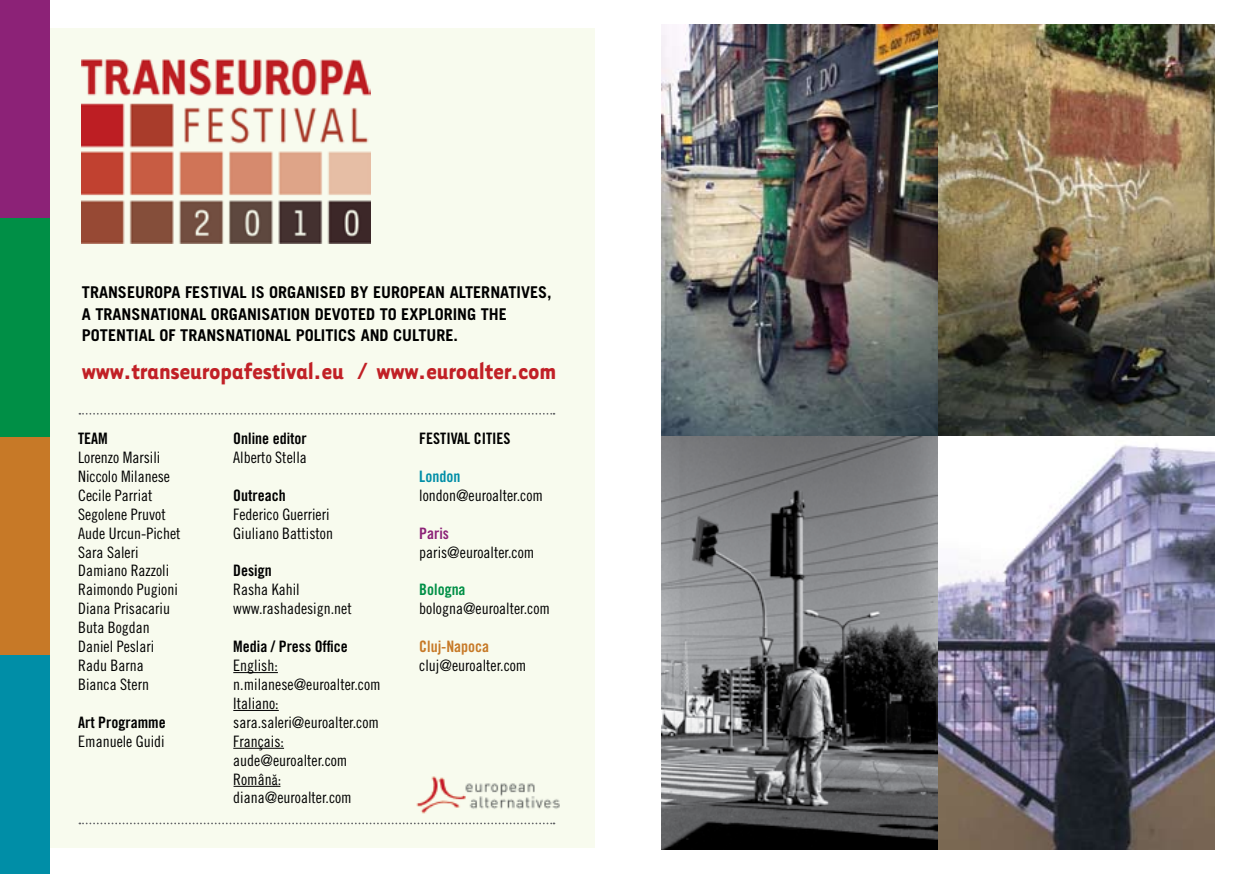
<style>
.page{position:relative;width:1241px;height:874px;background:#fff}
.page>*{position:absolute;margin:0;border:0;box-sizing:border-box;transform-origin:0 0}
.t1{font:700 26.95px "Tarzana Narrow";letter-spacing:-.01em;color:#c12026}
.t2{font:700 16.28px "Trade Gothic";color:#000}
.t3{font:15.75px/18.9px "Trade Gothic Cond Eighteen";color:#000}
.t4{font:15.75px "Trade Gothic Bold Cond Twenty";color:#000}
.t5{font:15.75px "Trade Gothic Bold Cond Twenty";color:#c77927}
.t6{font:15.75px "Trade Gothic Bold Cond Twenty";color:#008f46}
.t7{font:15.75px "Trade Gothic Bold Cond Twenty";color:#008ea7}
.t8{font:15.75px "Trade Gothic Bold Cond Twenty";color:#8c2277}
.s1{font-family:"Helvetica";font-size:14.53px}
</style>
<div class="page">
<div style="left:50px;top:29px;width:544px;height:818px;background:#f8fbee"></div>
<img style="left:661px;top:25px;width:553px;height:823px">
<img style="left:82px;top:60px;width:289px;height:183px">
<svg style="left:79px;top:413px;width:475px;height:1px"></svg>
<div style="left:0;top:0;width:50px;height:218px;background:#8c2277"></div>
<div style="left:0;top:218px;width:50px;height:219px;background:#008f46"></div>
<div style="left:0;top:437px;width:50px;height:218px;background:#c77927"></div>
<div style="left:0;top:655px;width:50px;height:218px;background:#008ea7"></div>
<svg style="left:79px;top:822px;width:475px;height:1px"></svg>
<img style="left:416px;top:776px;width:144px;height:38px">
<hr style="left:233px;top:785px;width:47px;height:1px;background:#000">
<hr style="left:233px;top:671px;width:45px;height:1px;background:#000">
<hr style="left:233px;top:709px;width:46px;height:1px;background:#000">
<hr style="left:233px;top:747px;width:51px;height:1px;background:#000">
<p class="t2" style="left:82px;top:282px;width:119px">TRANSEUROPA FESTIVAL</p>
<p class="t2" style="left:251px;top:282px;width:28px">IS ORGANISED</p>
<p class="t2" style="left:350px;top:282px;width:41px">BY EUROPEAN</p>
<p class="t2" style="left:449px;top:282px;width:18px">ALTERNATIVES</p>
<p class="t2" style="left:547px;top:282px;width:6px">,</p>
<p class="t2" style="left:82px;top:304px;width:24px">A TRANSNATIONAL</p>
<p class="t2" style="left:211px;top:304px;width:10px">ORGANISATION</p>
<p class="t2" style="left:314px;top:304px;width:10px">DEVOTED</p>
<p class="t2" style="left:379px;top:304px;width:48px">TO EXPLORING</p>
<p class="t2" style="left:480px;top:304px;width:10px">THE</p>
<p class="t2" style="left:82px;top:325px;width:9px">POTENTIAL</p>
<p class="t2" style="left:159px;top:325px;width:31px">OF TRANSNATIONAL</p>
<p class="t2" style="left:296px;top:325px;width:9px">POLITICS</p>
<p class="t2" style="left:360px;top:325px;width:10px">AND</p>
<p class="t2" style="left:393px;top:325px;width:10px">CULTURE</p>
<p class="t2" style="left:453px;top:325px;width:6px">.</p>
<h1 class="t1" style="left:82px;top:354px;width:475px">www.transeuropafestival.eu / www.euroalter.com</h1>
<p class="t4" style="left:78px;top:428px;width:31px">TEAM</p>
<p class="t3" style="left:78px;top:447px;width:104px">Lorenzo Marsili<br>Niccolo Milanese<br>Cecile Parriat<br>Segolene Pruvot<br>Aude Urcun-Pichet<br>Sara Saleri<br>Damiano Razzoli<br>Raimondo Pugioni<br>Diana Prisacariu<br>Buta Bogdan<br>Daniel Peslari<br>Radu Barna<br>Bianca Stern</p>
<p class="t4" style="left:78px;top:712px;width:89px">Art Programme</p>
<p class="t3" style="left:78px;top:731px;width:88px">Emanuele Guidi</p>
<p class="t4" style="left:233px;top:428px;width:75px">Online editor</p>
<p class="t3" style="left:233px;top:447px;width:75px">Alberto Stella</p>
<p class="t4" style="left:233px;top:485px;width:54px">Outreach</p>
<p class="t3" style="left:233px;top:504px;width:101px">Federico Guerrieri<br>Giuliano Battiston</p>
<p class="t4" style="left:233px;top:561px;width:40px">Design</p>
<p class="t3" style="left:233px;top:579px;width:120px">Rasha Kahil www.rashadesign.net</p>
<p class="t4" style="left:233px;top:636px;width:116px">Media / Press Office</p>
<p class="t3" style="left:233px;top:655px;width:149px">English: n.milanese@euroalter.com<br>Italiano: sara.saleri@euroalter.com<br>Français: aude@euroalter.com<br>Român<span class="s1">ă</span>: diana@euroalter.com</p>
<p class="t4" style="left:419px;top:428px;width:93px">FESTIVAL CITI ES</p>
<p class="t7" style="left:419px;top:466px;width:43px">London</p>
<p class="t3" style="left:419px;top:485px;width:125px">london@euroalter.com</p>
<p class="t8" style="left:419px;top:523px;width:31px">Paris</p>
<p class="t3" style="left:419px;top:542px;width:116px">paris@euroalter.com</p>
<p class="t6" style="left:419px;top:580px;width:48px">Bologna</p>
<p class="t3" style="left:419px;top:598px;width:132px">bologna@euroalter.com</p>
<p class="t5" style="left:419px;top:636px;width:71px">Cluj-Napoca</p>
<p class="t3" style="left:419px;top:655px;width:109px">cluj@euroalter.com</p>
</div>
